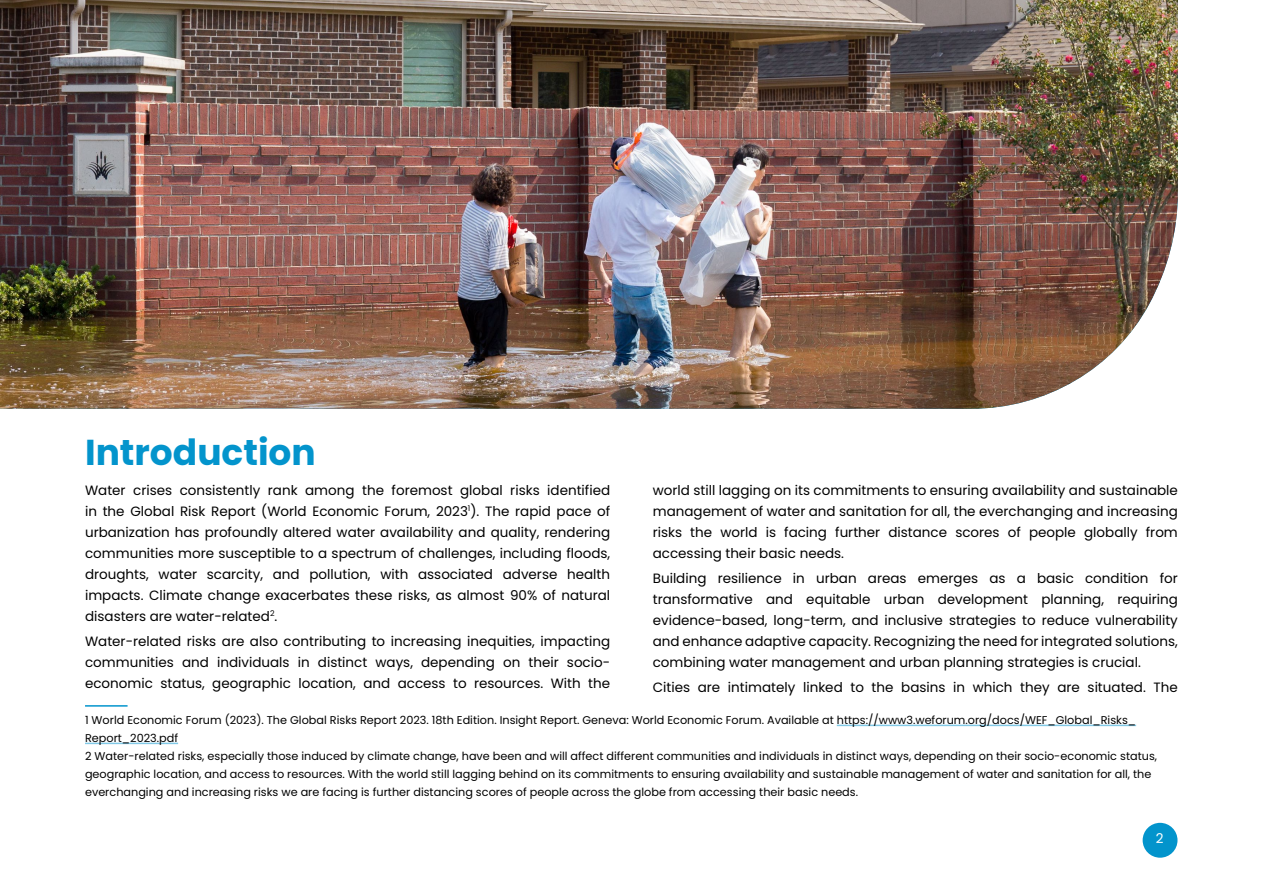
<style>
.page{position:relative;width:1263px;height:893px;background:#fff}
.page>*{position:absolute;margin:0;border:0;box-sizing:border-box;transform-origin:0 0}
.t1{font:700 36px "Poppins";color:#0394cc}
.t2{font:13.5px/21px "Poppins";color:#000;text-align:justify}
.t3{font:13.5px "Poppins";color:#fff}
.t4{font:11.25px/18px "Poppins";color:#000}
</style>
<div class="page">
<div style="left:1143px;top:823px;width:34px;height:35px;background:#0394cc;border-radius:50%"></div>
<img style="left:0;top:0;width:1178px;height:409px">
<hr style="left:85px;top:705px;width:43px;height:2px;background:#0394cc">
<hr style="left:837px;top:725px;width:299px;height:1px;background:#81c9e6">
<hr style="left:85px;top:743px;width:93px;height:1px;background:#81c9e6">
<h1 class="t1" style="left:85px;top:432px;width:232px">Introduction</h1>
<p class="t2" style="left:85px;top:479px;width:527px">Water crises consistently rank among the foremost global risks identified in the Global Risk Report (World Economic Forum, 2023<sup>1</sup>). The rapid pace of urbanization has profoundly altered water availability and quality, rendering communities more susceptible to a spectrum of challenges, including floods, droughts, water scarcity, and pollution, with associated adverse health impacts. Climate change exacerbates these risks, as almost 90% of natural disasters are water-related<sup>2</sup>.</p>
<p class="t2" style="left:85px;top:631px;width:527px">Water-related risks are also contributing to increasing inequities, impacting communities and individuals in distinct ways, depending on their socio&shy;economic status, geographic location, and access to resources. With the</p>
<p class="t4" style="left:85px;top:711px;width:1073px">1 World Economic Forum (2023). The Global Risks Report 2023. 18th Edition. Insight Report. Geneva: World Economic Forum. Available at https://www3.weforum.org/docs/WEF_Global_Risks_ Report_2023.pdf<br>2 Water-related risks, especially those induced by climate change, have been and will affect different communities and individuals in distinct ways, depending on their socio-economic status, geographic location, and access to resources. With the world still lagging behind on its commitments to ensuring availability and sustainable management of water and sanitation for all, the everchanging and increasing risks we are facing is further distancing scores of people across the globe from accessing their basic needs.</p>
<p class="t2" style="left:653px;top:479px;width:527px">world still lagging on its commitments to ensuring availability and sustainable management of water and sanitation for all, the everchanging and increasing risks the world is facing further distance scores of people globally from accessing their basic needs.</p>
<p class="t2" style="left:653px;top:568px;width:527px">Building resilience in urban areas emerges as a basic condition for transformative and equitable urban development planning, requiring evidence-based, long-term, and inclusive strategies to reduce vulnerability and enhance adaptive capacity. Recognizing the need for integrated solutions, combining water management and urban planning strategies is crucial.</p>
<p class="t2" style="left:653px;top:677px;width:527px">Cities are intimately linked to the basins in which they are situated. The</p>
<p class="t3" style="left:1156px;top:831px;width:9px">2</p>
</div>
